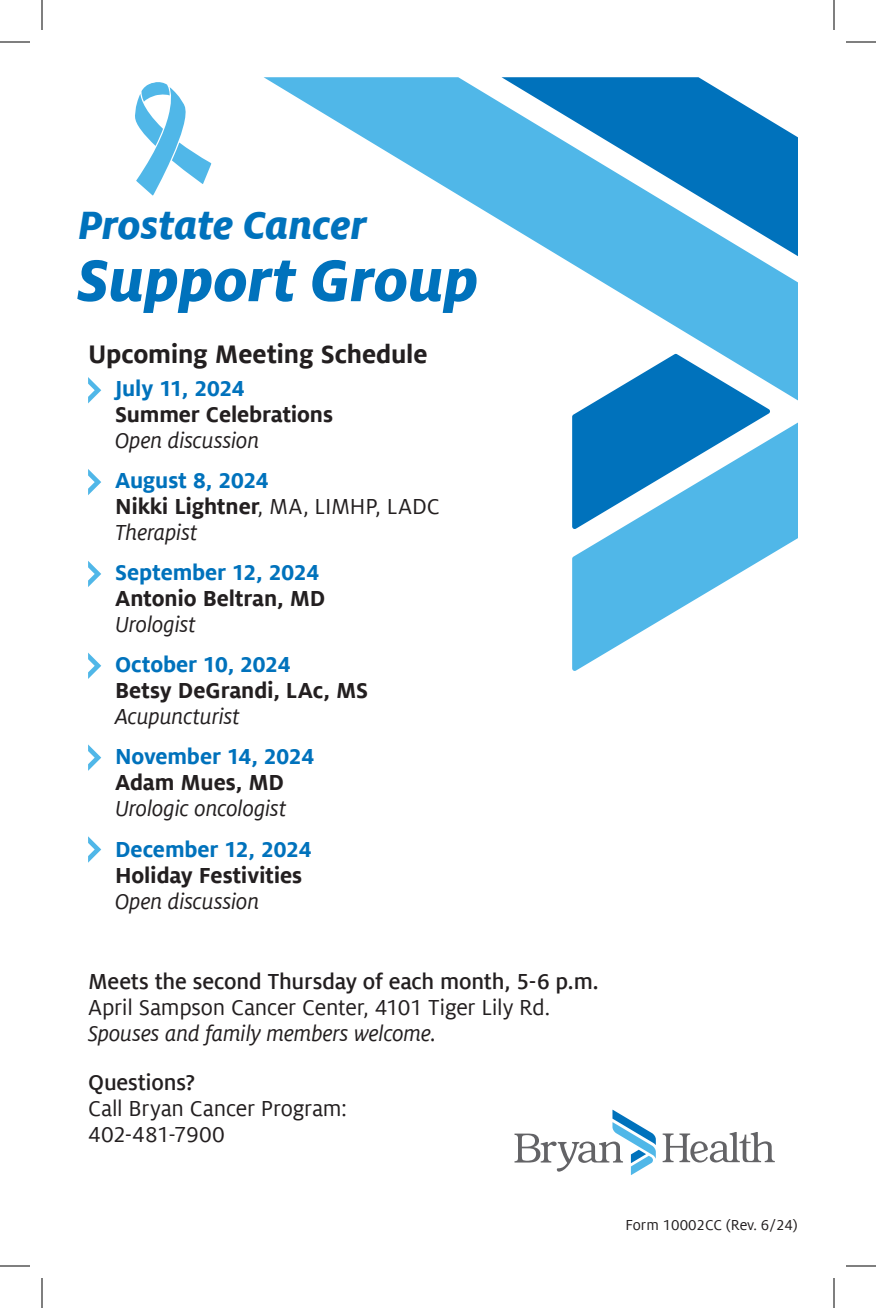
<style>
.page{position:relative;width:876px;height:1308px;background:#fff}
.page>*{position:absolute;margin:0;border:0;box-sizing:border-box;transform-origin:0 0}
.t1{font:italic 800 65.4px "Milo Offc";color:#0072bc}
.t2{font:italic 800 43.6px "Milo Offc";color:#0072bc}
.t3{font:700 28px "Milo Offc";letter-spacing:-.01em;color:#231f20}
.t4{font:24px/26px "Milo Offc";letter-spacing:-.01em;color:#231f20}
.t5{font:italic 24px "Milo Offc";letter-spacing:-.01em;color:#231f20}
.t6{font:700 24px "Milo Offc";letter-spacing:-.005em;color:#231f20}
.t7{font:700 24px "Milo Offc";letter-spacing:-.005em;color:#0072bc}
.t8{font:500 24px "Milo Offc";letter-spacing:-.005em;color:#231f20}
.t9{font:16px "Milo Offc";color:#231f20}
.s1{font-weight:700;color:#0072bc}
.s2{font-weight:700}
.s3{font-style:italic}
</style>
<div class="page">
<svg style="left:515px;top:1110px;width:141px;height:65px"></svg>
<svg style="left:663px;top:1132px;width:112px;height:31px"></svg>
<svg style="left:264px;top:77px;width:534px;height:323px"></svg>
<svg style="left:572px;top:354px;width:198px;height:69px"></svg>
<svg style="left:572px;top:423px;width:226px;height:248px;fill:#50b7e8"></svg>
<svg style="left:88px;top:377px;width:13px;height:26px"></svg>
<svg style="left:88px;top:469px;width:13px;height:26px"></svg>
<svg style="left:88px;top:561px;width:13px;height:26px"></svg>
<svg style="left:88px;top:653px;width:13px;height:26px"></svg>
<svg style="left:88px;top:744px;width:13px;height:27px"></svg>
<svg style="left:135px;top:82px;width:76px;height:114px"></svg>
<svg style="left:88px;top:836px;width:13px;height:27px"></svg>
<hr style="left:0;top:42px;width:30px;height:1px;background:#000">
<hr style="left:846px;top:42px;width:30px;height:1px;background:#000">
<hr style="left:0;top:1266px;width:30px;height:1px;background:#000">
<hr style="left:846px;top:1266px;width:30px;height:1px;background:#000">
<hr style="left:42px;top:0;width:1px;height:30px;background:#000">
<hr style="left:42px;top:1278px;width:1px;height:30px;background:#000">
<hr style="left:834px;top:0;width:1px;height:30px;background:#000">
<hr style="left:834px;top:1278px;width:1px;height:30px;background:#000">
<h2 class="t2" style="left:78px;top:201px;width:290px">Prostate Cancer</h2>
<h1 class="t1" style="left:78px;top:243px;width:402px">Support Group</h1>
<p class="t3" style="left:88px;top:338px;width:341px">Upcoming Meeting Schedule</p>
<p class="t7" style="left:115px;top:375px;width:131px">July 11, 2024</p>
<p class="t6" style="left:115px;top:401px;width:219px">Summer Celebrations</p>
<p class="t5" style="left:115px;top:427px;width:146px">Open discussion</p>
<p class="t4" style="left:115px;top:468px;width:326px"><span class="s1">August 8, 2024<br></span><span class="s2">Nikki Lightner</span>, MA, LIMHP, LADC<br><span class="s3">Therapist</span></p>
<p class="t7" style="left:115px;top:559px;width:206px">September 12, 2024</p>
<p class="t6" style="left:115px;top:585px;width:212px">Antonio Beltran, MD</p>
<p class="t5" style="left:115px;top:611px;width:82px">Urologist</p>
<p class="t7" style="left:115px;top:651px;width:177px">October 10, 2024</p>
<p class="t6" style="left:115px;top:677px;width:255px">Betsy DeGrandi, LAc, MS</p>
<p class="t5" style="left:115px;top:704px;width:126px">Acupuncturist</p>
<p class="t7" style="left:115px;top:743px;width:201px">November 14, 2024</p>
<p class="t6" style="left:115px;top:769px;width:170px">Adam Mues, MD</p>
<p class="t5" style="left:115px;top:796px;width:173px">Urologic oncologist</p>
<p class="t7" style="left:115px;top:835px;width:198px">December 12, 2024</p>
<p class="t6" style="left:115px;top:861px;width:189px">Holiday Festivities</p>
<p class="t5" style="left:115px;top:888px;width:146px">Open discussion</p>
<p class="t8" style="left:88px;top:968px;width:512px">Meets the second Thursday of each month, 5-6 p.m.</p>
<p class="t4" style="left:88px;top:995px;width:464px">April Sampson Cancer Center, 4101 Tiger Lily Rd.</p>
<p class="t5" style="left:88px;top:1020px;width:349px">Spouses and family members welcome.</p>
<p class="t8" style="left:88px;top:1069px;width:109px">Questions?</p>
<p class="t4" style="left:88px;top:1096px;width:260px">Call Bryan Cancer Program:<br>402-481-7900</p>
<p class="t9" style="left:626px;top:1217px;width:174px">Form 10002CC (Rev. 6/24)</p>
</div>
